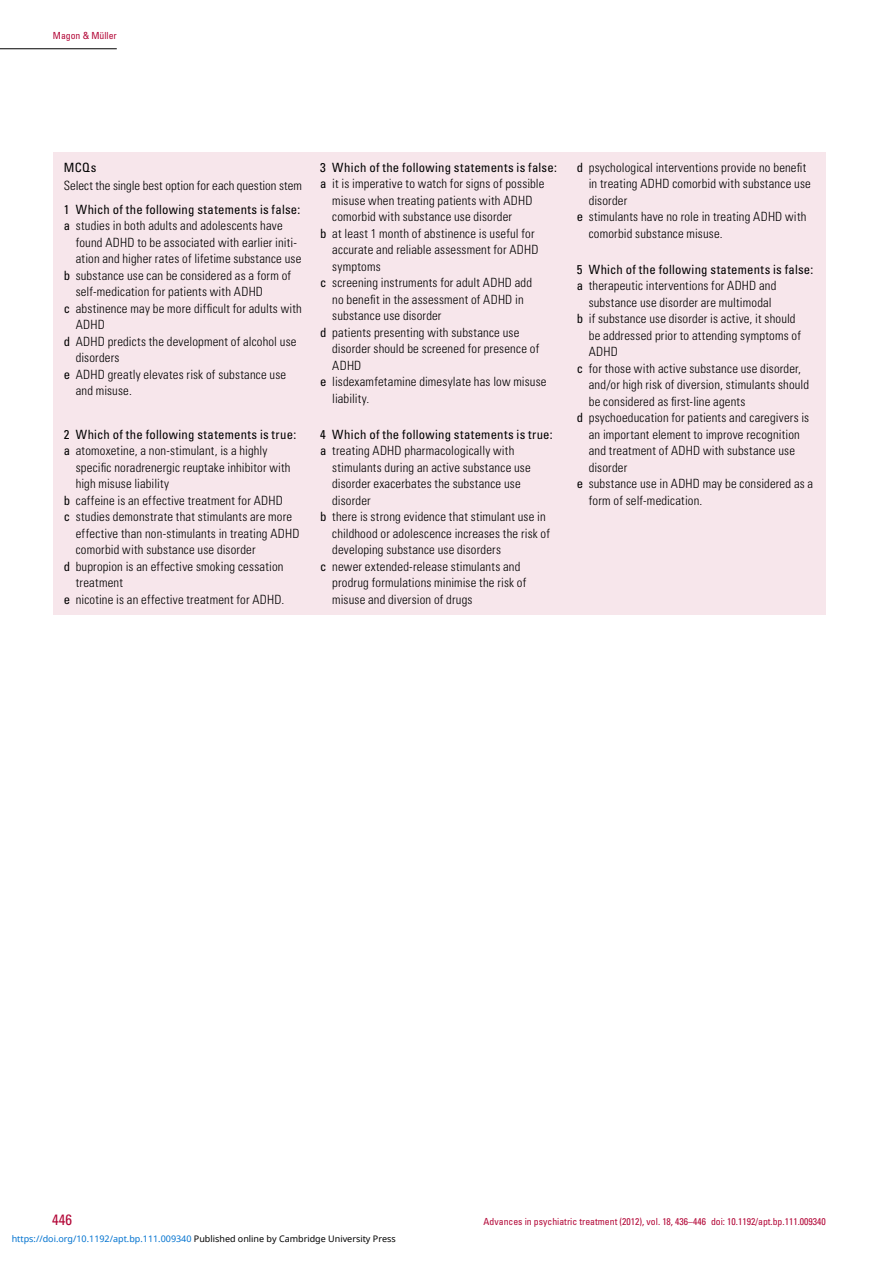
<style>
.page{position:relative;width:893px;height:1263px;background:#fff}
.page>*{position:absolute;margin:0;border:0;box-sizing:border-box;transform-origin:0 0}
.t1{font:condensed 15px "Univers LT Std";color:#b30838}
.t2{font:300 condensed 12.75px "Univers LT Std";letter-spacing:.015em;color:#000}
.t3{font:condensed 12.75px/16.5px "Univers LT Std";letter-spacing:.02em;color:#000}
.t4{font:condensed 9.75px "Univers LT Std";color:#b30838}
.t5{font:9px "Noto Sans";color:#0172cf}
.s1{font-weight:300}
.s2{font-weight:400}
.s3{color:#000}
</style>
<div class="page">
<hr style="left:0;top:49px;width:117px;height:1px;background:#000">
<div style="left:53px;top:152px;width:773px;height:463px;background:#f7e6eb"></div>
<p class="t4" style="left:53px;top:30px;width:65px">Magon &amp; Müller</p>
<p class="t3" style="left:64px;top:159px;width:34px">MCQs</p>
<p class="t2" style="left:64px;top:178px;width:240px">Select the single best option for each question stem</p>
<p class="t3" style="left:64px;top:201px;width:238px">1 Which of the following statements is false: a <span class="s1">studies in both adults and adolescents have</span></p>
<p class="t2" style="left:76px;top:235px;width:222px">found ADHD to be associated with earlier initi-</p>
<p class="t2" style="left:76px;top:251px;width:227px">ation and higher rates of lifetime substance use</p>
<p class="t2" style="left:64px;top:268px;width:229px"><span class="s2">b</span> substance use can be considered as a form of</p>
<p class="t2" style="left:76px;top:284px;width:189px">self-medication for patients with ADHD</p>
<p class="t2" style="left:64px;top:301px;width:240px"><span class="s2">c</span> abstinence may be more difficult for adults with</p>
<p class="t2" style="left:76px;top:317px;width:31px">ADHD</p>
<p class="t2" style="left:64px;top:334px;width:234px"><span class="s2">d</span> ADHD predicts the development of alcohol use</p>
<p class="t2" style="left:76px;top:350px;width:45px">disorders</p>
<p class="t2" style="left:64px;top:367px;width:224px"><span class="s2">e</span> ADHD greatly elevates risk of substance use</p>
<p class="t2" style="left:76px;top:383px;width:58px">and misuse.</p>
<p class="t3" style="left:64px;top:426px;width:234px">2 Which of the following statements is true: a <span class="s1">atomoxetine, a non-stimulant, is a highly</span></p>
<p class="t2" style="left:76px;top:460px;width:216px">specific noradrenergic reuptake inhibitor with</p>
<p class="t2" style="left:76px;top:476px;width:95px">high misuse liability</p>
<p class="t2" style="left:64px;top:493px;width:221px"><span class="s2">b</span> caffeine is an effective treatment for ADHD</p>
<p class="t2" style="left:64px;top:509px;width:230px"><span class="s2">c</span> studies demonstrate that stimulants are more</p>
<p class="t2" style="left:76px;top:526px;width:225px">effective than non-stimulants in treating ADHD</p>
<p class="t2" style="left:76px;top:542px;width:181px">comorbid with substance use disorder</p>
<p class="t2" style="left:64px;top:559px;width:221px"><span class="s2">d</span> bupropion is an effective smoking cessation</p>
<p class="t2" style="left:76px;top:575px;width:49px">treatment</p>
<p class="t2" style="left:64px;top:592px;width:222px"><span class="s2">e</span> nicotine is an effective treatment for ADHD.</p>
<p class="t3" style="left:320px;top:159px;width:238px">3 Which of the following statements is false:</p>
<p class="t2" style="left:320px;top:176px;width:226px"><span class="s2">a</span> it is imperative to watch for signs of possible</p>
<p class="t2" style="left:332px;top:193px;width:202px">misuse when treating patients with ADHD</p>
<p class="t2" style="left:332px;top:209px;width:181px">comorbid with substance use disorder</p>
<p class="t2" style="left:320px;top:225px;width:216px"><span class="s2">b</span> at least 1 month of abstinence is useful for</p>
<p class="t2" style="left:332px;top:242px;width:208px">accurate and reliable assessment for ADHD</p>
<p class="t2" style="left:332px;top:258px;width:50px">symptoms</p>
<p class="t2" style="left:320px;top:275px;width:213px"><span class="s2">c</span> screening instruments for adult ADHD add</p>
<p class="t2" style="left:332px;top:291px;width:193px">no benefit in the assessment of ADHD in</p>
<p class="t2" style="left:332px;top:308px;width:111px">substance use disorder</p>
<p class="t2" style="left:320px;top:324px;width:201px"><span class="s2">d</span> patients presenting with substance use</p>
<p class="t2" style="left:332px;top:341px;width:208px">disorder should be screened for presence of</p>
<p class="t2" style="left:332px;top:357px;width:31px">ADHD</p>
<p class="t2" style="left:320px;top:374px;width:228px"><span class="s2">e</span> lisdexamfetamine dimesylate has low misuse</p>
<p class="t2" style="left:332px;top:390px;width:39px">liability.</p>
<p class="t3" style="left:320px;top:426px;width:234px">4 Which of the following statements is true:</p>
<p class="t2" style="left:320px;top:443px;width:196px"><span class="s2">a</span> treating ADHD pharmacologically with</p>
<p class="t2" style="left:332px;top:459px;width:200px">stimulants during an active substance use</p>
<p class="t2" style="left:332px;top:476px;width:190px">disorder exacerbates the substance use</p>
<p class="t2" style="left:332px;top:492px;width:40px">disorder</p>
<p class="t2" style="left:320px;top:509px;width:227px"><span class="s2">b</span> there is strong evidence that stimulant use in</p>
<p class="t2" style="left:332px;top:525px;width:219px">childhood or adolescence increases the risk of</p>
<p class="t2" style="left:332px;top:542px;width:170px">developing substance use disorders</p>
<p class="t2" style="left:320px;top:558px;width:202px"><span class="s2">c</span> newer extended-release stimulants and</p>
<p class="t2" style="left:332px;top:575px;width:195px">prodrug formulations minimise the risk of</p>
<p class="t2" style="left:332px;top:591px;width:142px">misuse and diversion of drugs</p>
<p class="t2" style="left:577px;top:159px;width:231px"><span class="s2">d</span> psychological interventions provide no benefit</p>
<p class="t2" style="left:589px;top:176px;width:224px">in treating ADHD comorbid with substance use</p>
<p class="t2" style="left:589px;top:192px;width:40px">disorder</p>
<p class="t2" style="left:577px;top:209px;width:231px"><span class="s2">e</span> stimulants have no role in treating ADHD with</p>
<p class="t2" style="left:589px;top:225px;width:135px">comorbid substance misuse.</p>
<p class="t3" style="left:577px;top:261px;width:238px">5 Which of the following statements is false:</p>
<p class="t2" style="left:577px;top:278px;width:201px"><span class="s2">a</span> therapeutic interventions for ADHD and</p>
<p class="t2" style="left:589px;top:294px;width:184px">substance use disorder are multimodal</p>
<p class="t2" style="left:577px;top:311px;width:220px"><span class="s2">b</span> if substance use disorder is active, it should</p>
<p class="t2" style="left:589px;top:327px;width:214px">be addressed prior to attending symptoms of</p>
<p class="t2" style="left:589px;top:344px;width:31px">ADHD</p>
<p class="t2" style="left:577px;top:360px;width:226px"><span class="s2">c</span> for those with active substance use disorder,</p>
<p class="t2" style="left:589px;top:377px;width:222px">and/or high risk of diversion, stimulants should</p>
<p class="t2" style="left:589px;top:393px;width:158px">be considered as first-line agents</p>
<p class="t2" style="left:577px;top:410px;width:234px"><span class="s2">d</span> psychoeducation for patients and caregivers is</p>
<p class="t2" style="left:589px;top:426px;width:213px">an important element to improve recognition</p>
<p class="t2" style="left:589px;top:443px;width:208px">and treatment of ADHD with substance use</p>
<p class="t2" style="left:589px;top:459px;width:40px">disorder</p>
<p class="t2" style="left:577px;top:476px;width:238px"><span class="s2">e</span> substance use in ADHD may be considered as a</p>
<p class="t2" style="left:589px;top:492px;width:115px">form of self-medication.</p>
<p class="t1" style="left:52px;top:1210px;width:21px">446</p>
<p class="t4" style="left:484px;top:1216px;width:344px">Advances in psychiatric treatment (2012), vol. 18, 436–446 doi: 10.1192/apt.bp.111.009340</p>
<p class="t5" style="left:12px;top:1232px;width:386px">https://doi.org/10.1192/apt.bp.111.009340 <span class="s3">Published online by Cambridge University Press</span></p>
</div>
